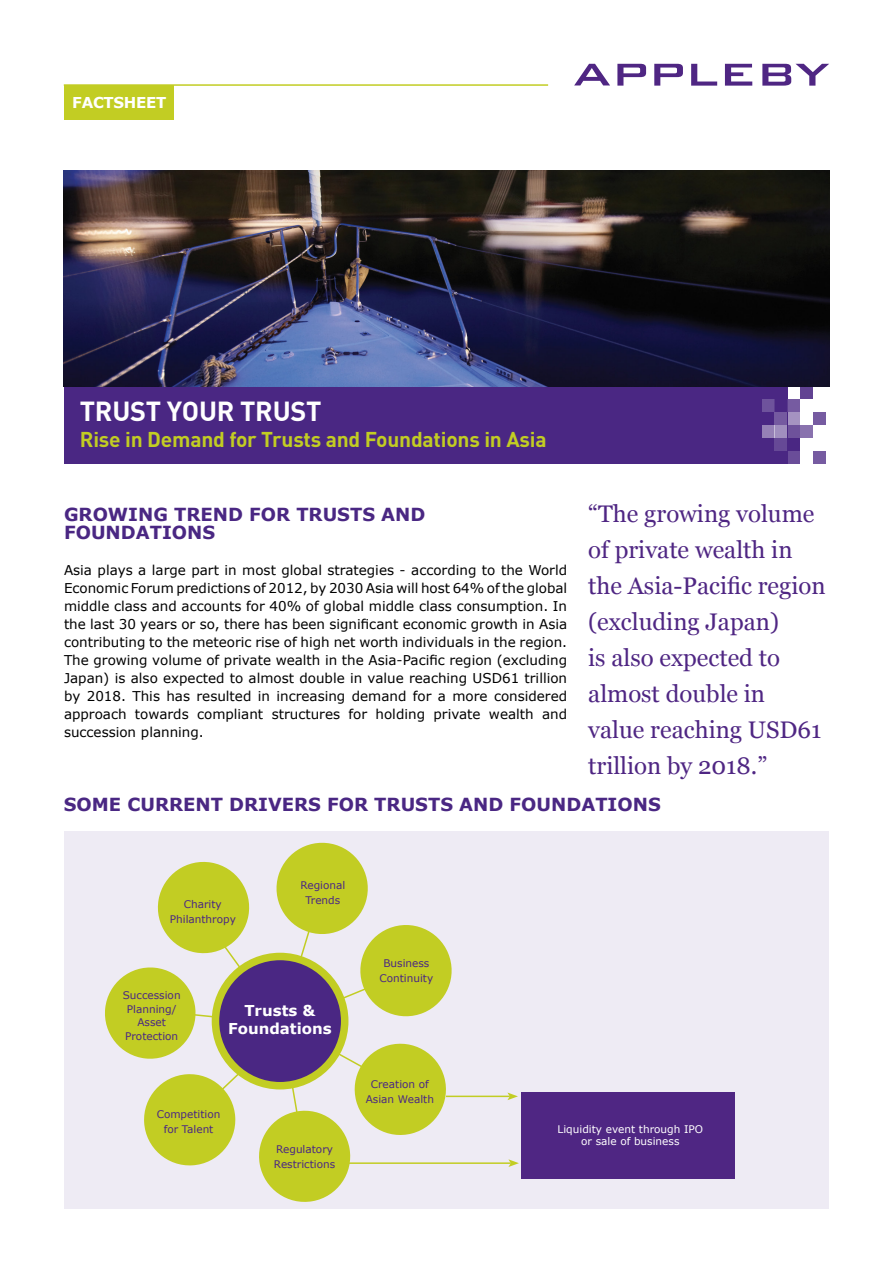
<style>
.page{position:relative;width:893px;height:1263px;background:#fff}
.page>*{position:absolute;margin:0;border:0;box-sizing:border-box;transform-origin:0 0}
.t1{font:700 27px "DIN";letter-spacing:-.01em;color:#fff}
.t2{font:24px/36px "Georgia";color:#4f2683}
.t3{font:700 21px "DIN";letter-spacing:-.01em;color:#c2cd23}
.t4{font:700 18px/18px "Verdana";color:#4a2783}
.t5{font:700 15px/18px "Verdana";color:#fff;text-align:center}
.t6{font:700 15px "Verdana";letter-spacing:-.02em;color:#fff}
.t7{font:13.5px/18px "Verdana";color:#000;text-align:justify}
.t8{font:10.5px/15px "Verdana";color:#4a2783;text-align:center}
.t9{font:10.5px/12.6px "Verdana";color:#fff;text-align:center}
</style>
<div class="page">
<div style="left:64px;top:831px;width:765px;height:378px;background:#eeebf4"></div>
<div style="left:64px;top:386px;width:723px;height:77px;background:#4a2783"></div>
<div style="left:787px;top:399px;width:13px;height:13px;background:#765ba1"></div>
<div style="left:787px;top:412px;width:13px;height:13px;background:#a593c1"></div>
<div style="left:800px;top:386px;width:13px;height:13px;background:#614292"></div>
<div style="left:800px;top:425px;width:13px;height:13px;background:#8972ae"></div>
<div style="left:813px;top:412px;width:13px;height:13px;background:#765ba1"></div>
<div style="left:787px;top:425px;width:13px;height:13px;background:#6e529b"></div>
<div style="left:774px;top:425px;width:13px;height:13px;background:#a08ebe"></div>
<div style="left:774px;top:412px;width:13px;height:13px;background:#755aa0"></div>
<div style="left:761px;top:425px;width:13px;height:13px;background:#9681b6"></div>
<div style="left:813px;top:451px;width:13px;height:12px;background:#765ba1"></div>
<div style="left:787px;top:451px;width:13px;height:12px;background:#6a4d99"></div>
<div style="left:787px;top:438px;width:13px;height:13px;background:#4a2783"></div>
<div style="left:774px;top:438px;width:13px;height:13px;background:#664996"></div>
<div style="left:761px;top:399px;width:13px;height:13px;background:#6e539c"></div>
<svg style="left:574px;top:64px;width:36px;height:21px"></svg>
<svg style="left:617px;top:64px;width:29px;height:21px"></svg>
<svg style="left:654px;top:64px;width:29px;height:21px"></svg>
<svg style="left:691px;top:64px;width:26px;height:21px"></svg>
<svg style="left:725px;top:64px;width:27px;height:21px"></svg>
<svg style="left:762px;top:64px;width:67px;height:21px"></svg>
<hr style="left:64px;top:84px;width:484px;height:2px;background:#c2cd23">
<div style="left:64px;top:85px;width:110px;height:34px;background:#c2cd23"></div>
<img style="left:64px;top:170px;width:765px;height:216px">
<svg style="left:105px;top:842px;width:353px;height:360px"></svg>
<div style="left:215px;top:956px;width:130px;height:130px;background:#4a2783;border-radius:50%"></div>
<div style="left:212px;top:953px;width:136px;height:136px;border:8px solid #c2cd23;border-radius:50%"></div>
<hr style="left:348px;top:1162px;width:163px;height:2px;background:#c2cd23">
<svg style="left:508px;top:1159px;width:11px;height:8px"></svg>
<div style="left:521px;top:1093px;width:214px;height:86px;background:#4f2683"></div>
<hr style="left:446px;top:1095px;width:64px;height:2px;background:#c2cd23">
<svg style="left:507px;top:1092px;width:11px;height:8px"></svg>
<p class="t6" style="left:72px;top:92px;width:96px">FACTSHEET</p>
<h1 class="t1" style="left:80px;top:394px;width:243px">TRUST YOUR TRUST</h1>
<h3 class="t3" style="left:80px;top:425px;width:468px">Rise in Demand for Trusts and Foundations in Asia</h3>
<h3 class="t4" style="left:64px;top:505px;width:363px">GROWING TREND FOR TRUSTS AND<br>FOUNDATIONS</h3>
<p class="t7" style="left:64px;top:561px;width:505px">Asia plays a large part in most global strategies - according to the World Economic Forum predictions of 2012, by 2030 Asia will host 64% of the global middle class and accounts for 40% of global middle class consumption. In the last 30 years or so, there has been significant economic growth in Asia contributing to the meteoric rise of high net worth individuals in the region.<br>The growing volume of private wealth in the Asia-Pacific region (excluding Japan) is also expected to almost double in value reaching USD61 trillion by 2018. This has resulted in increasing demand for a more considered approach towards compliant structures for holding private wealth and succession planning.</p>
<h2 class="t2" style="left:588px;top:496px;width:239px">“The growing volume of private wealth in the Asia-Pacific region (excluding Japan)<br>is also expected to almost double in value reaching USD61 trillion by 2018.”</h2>
<h3 class="t4" style="left:64px;top:795px;width:598px">SOME CURRENT DRIVERS FOR TRUSTS AND FOUNDATIONS</h3>
<p class="t8" style="left:170px;top:897px;width:68px">Charity<br>Philanthropy</p>
<p class="t8" style="left:300px;top:878px;width:46px">Regional<br>Trends</p>
<p class="t8" style="left:123px;top:988px;width:59px;line-height:13.5px">Succession<br>Planning/<br>Asset<br>Protection</p>
<p class="t5" style="left:228px;top:1001px;width:105px">Trusts &amp;<br>Foundations</p>
<p class="t8" style="left:157px;top:1107px;width:65px">Competition for Talent</p>
<p class="t8" style="left:274px;top:1142px;width:63px;text-align:left">Regulatory<br>Restrictions</p>
<p class="t8" style="left:379px;top:955px;width:55px">Business<br>Continuity</p>
<p class="t8" style="left:366px;top:1076px;width:70px">Creation of<br>Asian Wealth</p>
<p class="t9" style="left:558px;top:1122px;width:147px">Liquidity event through IPO or sale of business</p>
</div>
